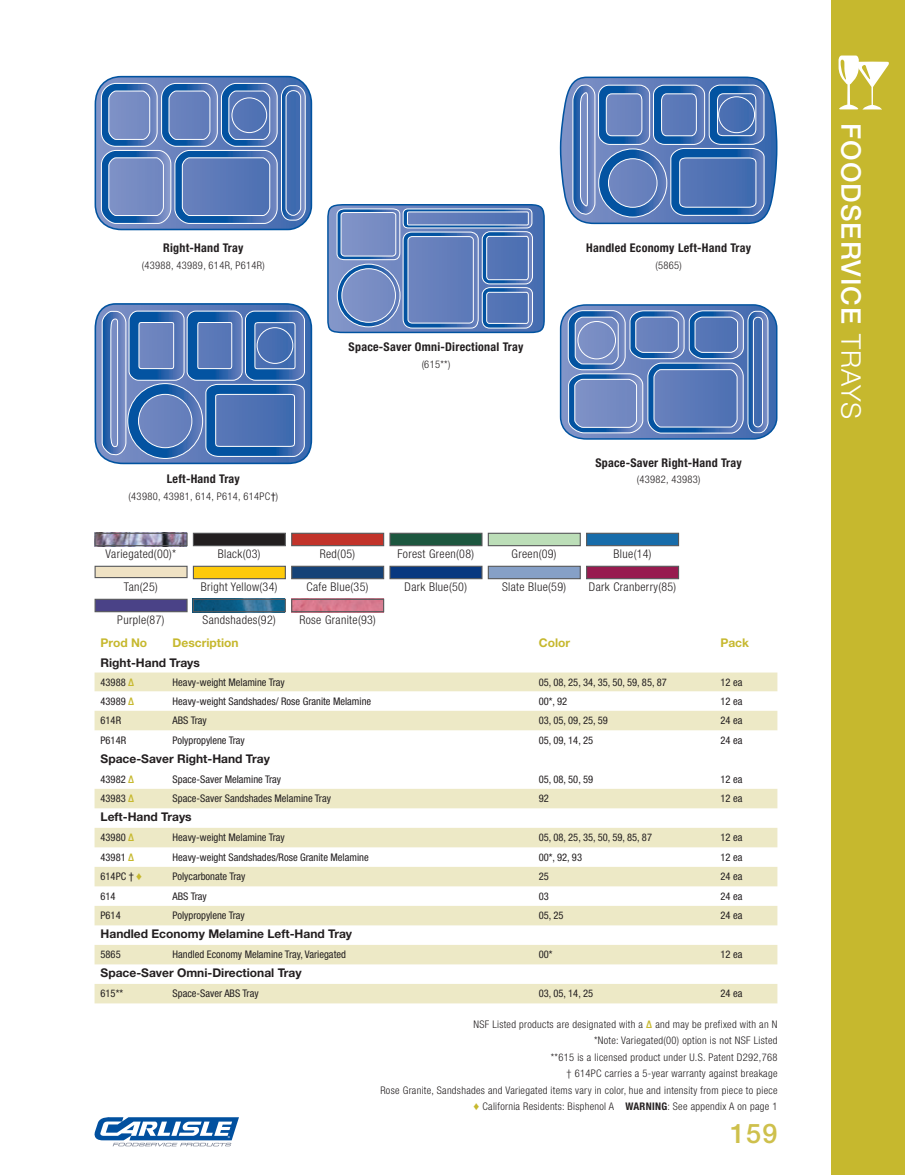
<style>
.page{position:relative;width:905px;height:1175px;background:#fff}
.page>*{position:absolute;margin:0;border:0;box-sizing:border-box;transform-origin:0 0}
.t1{font:500 27px "Helvetica Neue LT Std";letter-spacing:.04em;color:#fff}
.t2{font:500 27px "Helvetica Neue LT Std";color:#cec04c}
.t3{font:300 condensed 12px "Helvetica Neue LT Std";letter-spacing:.03em;color:#231f20}
.t4{font:700 12px "Helvetica Neue LT Std";color:#231f20}
.t5{font:700 condensed 12px "Helvetica Neue LT Std";letter-spacing:.02em;color:#231f20}
.t6{font:700 12px "Helvetica Neue LT Std";color:#c6b82e}
.t7{font:condensed 10.5px "Helvetica Neue LT Std";color:#231f20}
.t8{font:300 condensed 10.5px/16.5px "Helvetica Neue LT Std";letter-spacing:.03em;color:#231f20;text-align:right}
.s1{font-weight:400}
.s2{font-weight:700;color:#c6b82e}
.s3{color:#c6b82e}
.s4{font-weight:700}
.s5{font-weight:300}
</style>
<div class="page">
<div style="left:831px;top:0;width:73px;height:1174px;background:#c6b82e"></div>
<svg style="left:838px;top:56px;width:51px;height:54px"></svg>
<svg style="left:94px;top:1117px;width:145px;height:29px"></svg>
<svg style="left:94px;top:672px;width:683px;height:331px"></svg>
<svg style="left:94px;top:75px;width:218px;height:156px;background:#6384bd"></svg>
<svg style="left:327px;top:204px;width:218px;height:130px;background:#6786bf"></svg>
<svg style="left:337px;top:264px;width:63px;height:63px"></svg>
<div style="left:337px;top:264px;width:63px;height:63px;border:1px solid #fff;border-radius:50%"></div>
<div style="left:342px;top:269px;width:53px;height:53px;background:#7a8ec4;border-radius:27px"></div>
<div style="left:341px;top:268px;width:55px;height:55px;border:1px solid #fff;border-radius:50%"></div>
<svg style="left:560px;top:76px;width:217px;height:149px;background:#5e82bc"></svg>
<svg style="left:94px;top:303px;width:218px;height:162px;background:#577eb9"></svg>
<svg style="left:560px;top:304px;width:217px;height:136px;background:#6182bc"></svg>
<div style="left:488px;top:566px;width:92px;height:13px;background:#86a0c7;border:1px solid #57585a"></div>
<div style="left:488px;top:532px;width:92px;height:14px;background:#bcdeb8;border:1px solid #57585a"></div>
<img style="left:96px;top:534px;width:90px;height:10px">
<div style="left:94px;top:532px;width:94px;height:14px;border:1px solid #57585a"></div>
<div style="left:586px;top:532px;width:93px;height:14px;background:#176caa;border:1px solid #57585a"></div>
<div style="left:586px;top:566px;width:93px;height:13px;background:#971b4f;border:1px solid #57585a"></div>
<div style="left:94px;top:566px;width:94px;height:12px;background:#efe2c4;border:1px solid #57585a"></div>
<div style="left:193px;top:533px;width:92px;height:12px;background:#231f20"></div>
<div style="left:193px;top:532px;width:93px;height:14px;border:1px solid #57585a"></div>
<div style="left:94px;top:598px;width:94px;height:14px;background:#4a4287;border:1px solid #57585a"></div>
<div style="left:193px;top:566px;width:93px;height:13px;background:#feca0a;border:1px solid #57585a"></div>
<img style="left:195px;top:600px;width:89px;height:10px">
<div style="left:193px;top:598px;width:93px;height:14px;border:1px solid #57585a"></div>
<div style="left:291px;top:566px;width:93px;height:13px;background:#154277;border:1px solid #57585a"></div>
<div style="left:291px;top:532px;width:93px;height:14px;background:#c2332a;border:1px solid #57585a"></div>
<img style="left:293px;top:600px;width:89px;height:10px">
<div style="left:291px;top:598px;width:93px;height:14px;border:1px solid #57585a"></div>
<div style="left:389px;top:566px;width:93px;height:13px;background:#083880;border:1px solid #57585a"></div>
<div style="left:389px;top:532px;width:93px;height:14px;background:#1d573f;border:1px solid #57585a"></div>
<p class="t5" style="left:163px;top:240px;width:82px">Right-Hand Tray</p>
<p class="t8" style="left:142px;top:256px;width:124px">(43988, 43989, 614R, P614R)</p>
<p class="t5" style="left:167px;top:471px;width:75px">Left-Hand Tray</p>
<p class="t8" style="left:129px;top:487px;width:151px">(43980, 43981, 614, P614, 614PC<span class="s1">†</span>)</p>
<p class="t5" style="left:348px;top:339px;width:176px">Space-Saver Omni-Directional Tray</p>
<p class="t8" style="left:421px;top:355px;width:30px">(615**)</p>
<p class="t5" style="left:586px;top:240px;width:166px">Handled Economy Left-Hand Tray</p>
<p class="t8" style="left:655px;top:256px;width:28px">(5865)</p>
<p class="t5" style="left:595px;top:455px;width:148px">Space-Saver Right-Hand Tray</p>
<p class="t8" style="left:636px;top:471px;width:65px">(43982, 43983)</p>
<p class="t3" style="left:105px;top:546px;width:72px">Variegated(00)*</p>
<p class="t3" style="left:218px;top:546px;width:44px">Black(03)</p>
<p class="t3" style="left:320px;top:546px;width:37px">Red(05)</p>
<p class="t3" style="left:397px;top:546px;width:78px">Forest Green(08)</p>
<p class="t3" style="left:511px;top:546px;width:47px">Green(09)</p>
<p class="t3" style="left:613px;top:546px;width:40px">Blue(14)</p>
<p class="t3" style="left:124px;top:579px;width:35px">Tan(25)</p>
<p class="t3" style="left:201px;top:579px;width:78px">Bright Yellow(34)</p>
<p class="t3" style="left:306px;top:579px;width:64px">Cafe Blue(35)</p>
<p class="t3" style="left:404px;top:579px;width:64px">Dark Blue(50)</p>
<p class="t3" style="left:502px;top:579px;width:66px">Slate Blue(59)</p>
<p class="t3" style="left:589px;top:579px;width:89px">Dark Cranberry(85)</p>
<p class="t3" style="left:117px;top:612px;width:49px">Purple(87)</p>
<p class="t3" style="left:202px;top:612px;width:75px">Sandshades(92)</p>
<p class="t3" style="left:299px;top:612px;width:78px">Rose Granite(93)</p>
<p class="t6" style="left:100px;top:635px;width:48px">Prod No</p>
<p class="t6" style="left:172px;top:635px;width:67px">Description</p>
<p class="t6" style="left:538px;top:635px;width:33px">Color</p>
<p class="t6" style="left:720px;top:635px;width:30px">Pack</p>
<p class="t4" style="left:100px;top:655px;width:101px">Right-Hand Trays</p>
<p class="t7" style="left:100px;top:676px;width:35px">43988 <span class="s2">∆</span></p>
<p class="t7" style="left:172px;top:676px;width:114px">Heavy-weight Melamine Tray</p>
<p class="t7" style="left:538px;top:676px;width:129px">05, 08, 25, 34, 35, 50, 59, 85, 87</p>
<p class="t7" style="left:720px;top:676px;width:23px">12 ea</p>
<p class="t7" style="left:100px;top:695px;width:35px">43989 <span class="s2">∆</span></p>
<p class="t7" style="left:172px;top:695px;width:200px">Heavy-weight Sandshades/ Rose Granite Melamine</p>
<p class="t7" style="left:538px;top:695px;width:30px">00*, 92</p>
<p class="t7" style="left:720px;top:695px;width:23px">12 ea</p>
<p class="t7" style="left:100px;top:714px;width:22px">614R</p>
<p class="t7" style="left:172px;top:714px;width:36px">ABS Tray</p>
<p class="t7" style="left:538px;top:714px;width:71px">03, 05, 09, 25, 59</p>
<p class="t7" style="left:720px;top:714px;width:23px">24 ea</p>
<p class="t7" style="left:100px;top:734px;width:27px">P614R</p>
<p class="t7" style="left:172px;top:734px;width:74px">Polypropylene Tray</p>
<p class="t7" style="left:538px;top:734px;width:56px">05, 09, 14, 25</p>
<p class="t7" style="left:720px;top:734px;width:23px">24 ea</p>
<p class="t4" style="left:100px;top:751px;width:171px">Space-Saver Right-Hand Tray</p>
<p class="t7" style="left:100px;top:773px;width:35px">43982 <span class="s2">∆</span></p>
<p class="t7" style="left:172px;top:773px;width:110px">Space-Saver Melamine Tray</p>
<p class="t7" style="left:538px;top:773px;width:56px">05, 08, 50, 59</p>
<p class="t7" style="left:720px;top:773px;width:23px">12 ea</p>
<p class="t7" style="left:100px;top:792px;width:35px">43983 <span class="s2">∆</span></p>
<p class="t7" style="left:172px;top:792px;width:160px">Space-Saver Sandshades Melamine Tray</p>
<p class="t7" style="left:538px;top:792px;width:12px">92</p>
<p class="t7" style="left:720px;top:792px;width:23px">12 ea</p>
<p class="t4" style="left:100px;top:809px;width:93px">Left-Hand Trays</p>
<p class="t7" style="left:100px;top:831px;width:35px">43980 <span class="s2">∆</span></p>
<p class="t7" style="left:172px;top:831px;width:114px">Heavy-weight Melamine Tray</p>
<p class="t7" style="left:538px;top:831px;width:115px">05, 08, 25, 35, 50, 59, 85, 87</p>
<p class="t7" style="left:720px;top:831px;width:23px">12 ea</p>
<p class="t7" style="left:100px;top:851px;width:35px">43981 <span class="s2">∆</span></p>
<p class="t7" style="left:172px;top:851px;width:197px">Heavy-weight Sandshades/Rose Granite Melamine</p>
<p class="t7" style="left:538px;top:851px;width:45px">00*, 92, 93</p>
<p class="t7" style="left:720px;top:851px;width:23px">12 ea</p>
<p class="t7" style="left:100px;top:870px;width:43px">614PC † <span class="s3">♦</span></p>
<p class="t7" style="left:172px;top:870px;width:74px">Polycarbonate Tray</p>
<p class="t7" style="left:538px;top:870px;width:12px">25</p>
<p class="t7" style="left:720px;top:870px;width:23px">24 ea</p>
<p class="t7" style="left:101px;top:890px;width:17px">614</p>
<p class="t7" style="left:172px;top:890px;width:36px">ABS Tray</p>
<p class="t7" style="left:538px;top:890px;width:12px">03</p>
<p class="t7" style="left:720px;top:890px;width:23px">24 ea</p>
<p class="t7" style="left:101px;top:909px;width:22px">P614</p>
<p class="t7" style="left:172px;top:909px;width:74px">Polypropylene Tray</p>
<p class="t7" style="left:538px;top:909px;width:26px">05, 25</p>
<p class="t7" style="left:720px;top:909px;width:23px">24 ea</p>
<p class="t4" style="left:100px;top:926px;width:253px">Handled Economy Melamine Left-Hand Tray</p>
<p class="t7" style="left:100px;top:948px;width:22px">5865</p>
<p class="t7" style="left:172px;top:948px;width:175px">Handled Economy Melamine Tray, Variegated</p>
<p class="t7" style="left:538px;top:948px;width:15px">00*</p>
<p class="t7" style="left:720px;top:948px;width:23px">12 ea</p>
<p class="t4" style="left:100px;top:965px;width:203px">Space-Saver Omni-Directional Tray</p>
<p class="t7" style="left:100px;top:987px;width:24px">615**</p>
<p class="t7" style="left:172px;top:987px;width:87px">Space-Saver ABS Tray</p>
<p class="t7" style="left:538px;top:987px;width:56px">03, 05, 14, 25</p>
<p class="t7" style="left:720px;top:987px;width:23px">24 ea</p>
<p class="t8" style="left:380px;top:1015px;width:398px">NSF Listed products are designated with a <span class="s2">∆</span> and may be prefixed with an N<br>*Note: Variegated(00) option is not NSF Listed<br>**615 is a licensed product under U.S. Patent D292,768<br>† 614PC carries a 5-year warranty against breakage<br>Rose Granite, Sandshades and Variegated items vary in color, hue and intensity from piece to piece <span class="s3">♦</span> California Residents: Bisphenol A <span class="s4">WARNING</span>: See appendix A on page 1</p>
<h1 class="t2" style="left:730px;top:1117px;width:49px">159</h1>
<h1 class="t1" style="left:867px;top:123px;width:298px;rotate:90deg">FOODSERVICE <span class="s5">TRAYS</span></h1>
</div>
